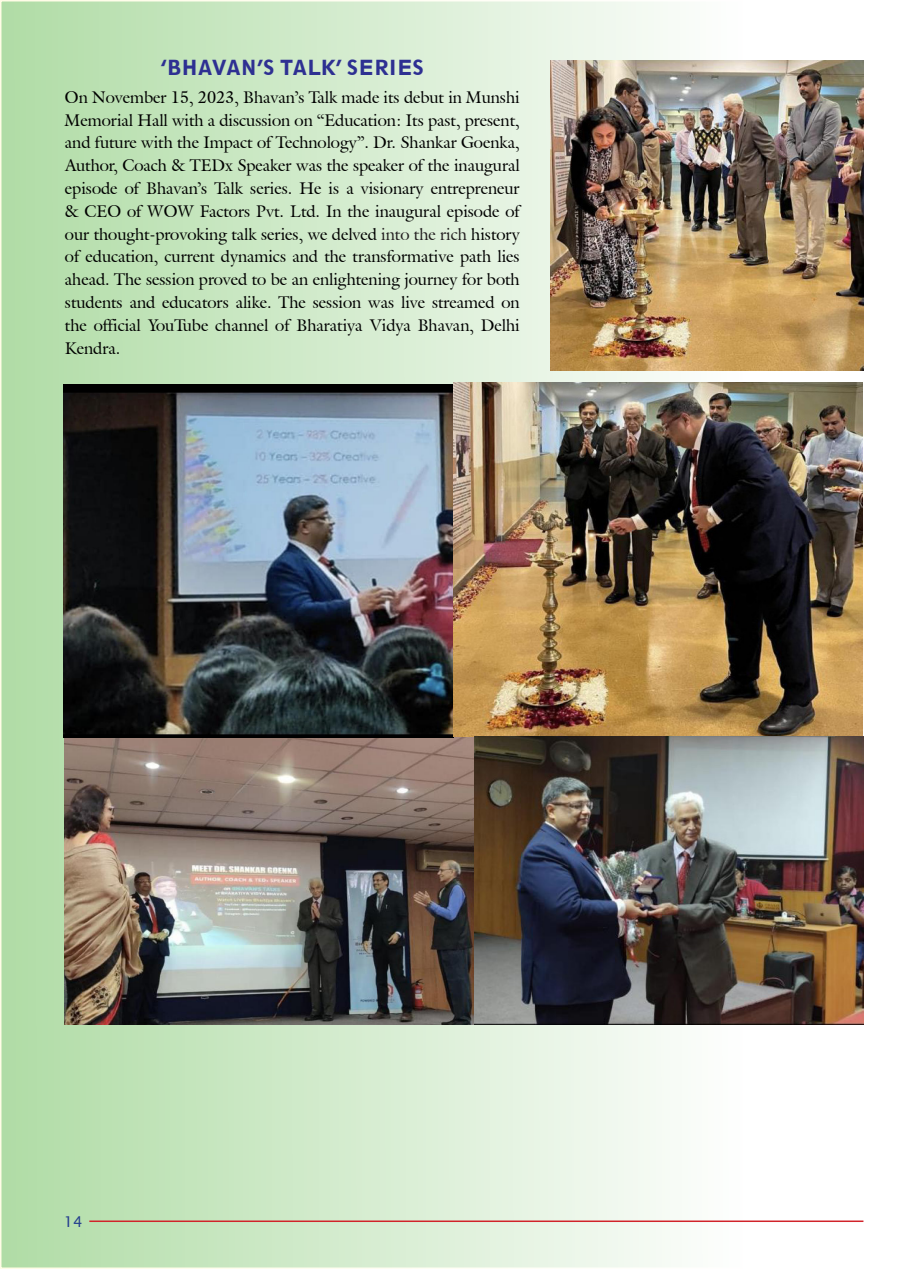
<style>
.page{position:relative;width:906px;height:1269px;background:#fff}
.page>*{position:absolute;margin:0;border:0;box-sizing:border-box;transform-origin:0 0}
.t1{font:800 condensed 19.5px "Geometric 212 BT";color:#2e3092}
.t2{font:16.5px/22.8px "Galliard IT Cby BT";color:#000;text-align:justify}
.t3{font:15px "Lucida Sans Unicode";color:#253f8e}
.s1{color:#231f20}
</style>
<div class="page">
<div style="left:0;top:0;width:743px;height:1269px;background:linear-gradient(to right,#b0dca6,#fbfbfa);border:2px solid #fffbd2"></div>
<hr style="left:89px;top:1221px;width:774px;height:1px;background:#d1232a">
<img style="left:550px;top:61px;width:313px;height:309px">
<img style="left:65px;top:737px;width:409px;height:287px">
<img style="left:64px;top:383px;width:798px;height:354px">
<img style="left:474px;top:736px;width:389px;height:288px">
<p class="t1" style="left:161px;top:55px;width:265px">‘BHAVAN’S TALK’ SERIES</p>
<p class="t2" style="left:65px;top:86px;width:456px">On November 15, 2023, Bhavan’s Talk made its debut in Munshi Memorial Hall with a discussion on “Education: Its past, present, and future with the Impact of Technology”. Dr. Shankar Goenka, Author, Coach &amp; TEDx Speaker was the speaker of the inaugural episode of Bhavan’s Talk series. He is a visionary entrepreneur &amp; CEO of WOW Factors Pvt. Ltd. In the inaugural episode of our thought-provoking talk series, we delved <span class="s1">into the rich</span> history of education, current dynamics and the transformative path lies ahead. The session proved to be an enlightening journey for both students and educators alike. The session was live streamed on the official YouTube channel of Bharatiya Vidya Bhavan, Delhi Kendra.</p>
<p class="t3" style="left:64px;top:1210px;width:20px">14</p>
</div>
